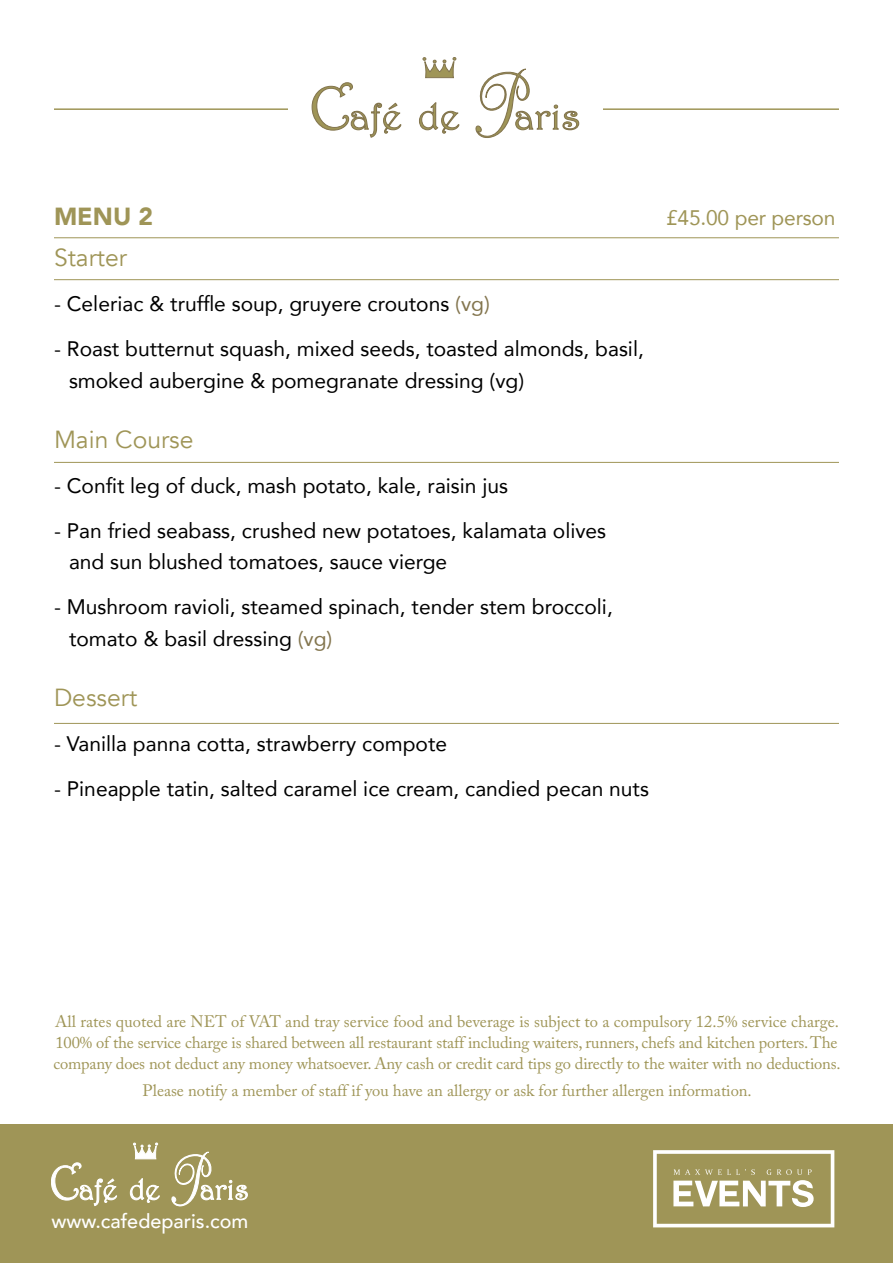
<style>
.page{position:relative;width:893px;height:1263px;background:#fff}
.page>*{position:absolute;margin:0;border:0;box-sizing:border-box;transform-origin:0 0}
.t1{font:24.75px "Avenir";color:#9f9557}
.t2{font:900 24.75px "Avenir";color:#9f9557}
.t3{font:21px/31.5px "Avenir";color:#000}
.t4{font:21px "Avenir";letter-spacing:-.01em;color:#9f9557}
.t5{font:500 19.8px "Avenir";color:#fff}
.t6{font:16.5px/21px "Adobe Caslon Pro";letter-spacing:-.01em;color:#9f9557}
.s1{color:#83754e}
</style>
<div class="page">
<div style="left:0;top:1124px;width:893px;height:139px;background:#9f9557"></div>
<svg style="left:51px;top:1162px;width:66px;height:44px"></svg>
<svg style="left:130px;top:1178px;width:30px;height:25px"></svg>
<svg style="left:171px;top:1151px;width:77px;height:55px"></svg>
<svg style="left:133px;top:1143px;width:25px;height:16px"></svg>
<svg style="left:653px;top:1150px;width:181px;height:77px"></svg>
<hr style="left:54px;top:237px;width:785px;height:1px;background:#9f9557">
<hr style="left:54px;top:108px;width:266px;height:2px;background:#9f9557">
<hr style="left:573px;top:108px;width:266px;height:2px;background:#9f9557">
<hr style="left:54px;top:279px;width:785px;height:1px;background:#9f9557">
<hr style="left:54px;top:462px;width:785px;height:1px;background:#9f9557">
<hr style="left:54px;top:723px;width:785px;height:1px;background:#9f9557">
<div style="left:288px;top:57px;width:315px;height:81px;background:#fff"></div>
<svg style="left:312px;top:82px;width:90px;height:56px"></svg>
<svg style="left:419px;top:102px;width:41px;height:32px"></svg>
<svg style="left:475px;top:68px;width:104px;height:70px"></svg>
<svg style="left:423px;top:57px;width:33px;height:21px"></svg>
<p class="t2" style="left:54px;top:195px;width:101px">MENU 2</p>
<p class="t4" style="left:666px;top:201px;width:171px">£45.00 per person</p>
<p class="t1" style="left:54px;top:243px;width:75px">Starter</p>
<p class="t3" style="left:54px;top:287px;width:437px">- Celeriac &amp; truffle soup, gruyere croutons <span class="s1">(vg)</span></p>
<p class="t3" style="left:69px;top:332px;width:576px;text-indent:-15px">- Roast butternut squash, mixed seeds, toasted almonds, basil, smoked aubergine &amp; pomegranate dressing (vg)</p>
<p class="t1" style="left:54px;top:424px;width:141px">Main Course</p>
<p class="t3" style="left:54px;top:469px;width:456px">- Confit leg of duck, mash potato, kale, raisin jus</p>
<p class="t3" style="left:69px;top:514px;width:539px;text-indent:-15px">- Pan fried seabass, crushed new potatoes, kalamata olives and sun blushed tomatoes, sauce vierge</p>
<p class="t3" style="left:69px;top:590px;width:545px;text-indent:-15px">- Mushroom ravioli, steamed spinach, tender stem broccoli, tomato &amp; basil dressing <span class="s1">(vg)</span></p>
<p class="t1" style="left:54px;top:682px;width:85px">Dessert</p>
<p class="t3" style="left:54px;top:727px;width:395px">- Vanilla panna cotta, strawberry compote</p>
<p class="t3" style="left:54px;top:772px;width:596px">- Pineapple tatin, salted caramel ice cream, candied pecan nuts</p>
<p class="t6" style="left:53px;top:1011px;width:789px">All rates quoted are NET of VAT and tray service food and beverage is subject to a compulsory 12.5% service charge.<br>100% of the service charge is shared between all restaurant staff including waiters, runners, chefs and kitchen porters. The company does not deduct any money whatsoever. Any cash or credit card tips go directly to the waiter with no deductions.</p>
<p class="t6" style="left:142px;top:1080px;width:611px">Please notify a member of staff if you have an allergy or ask for further allergen information.</p>
<p class="t5" style="left:51px;top:1204px;width:198px">www.cafedeparis.com</p>
</div>
